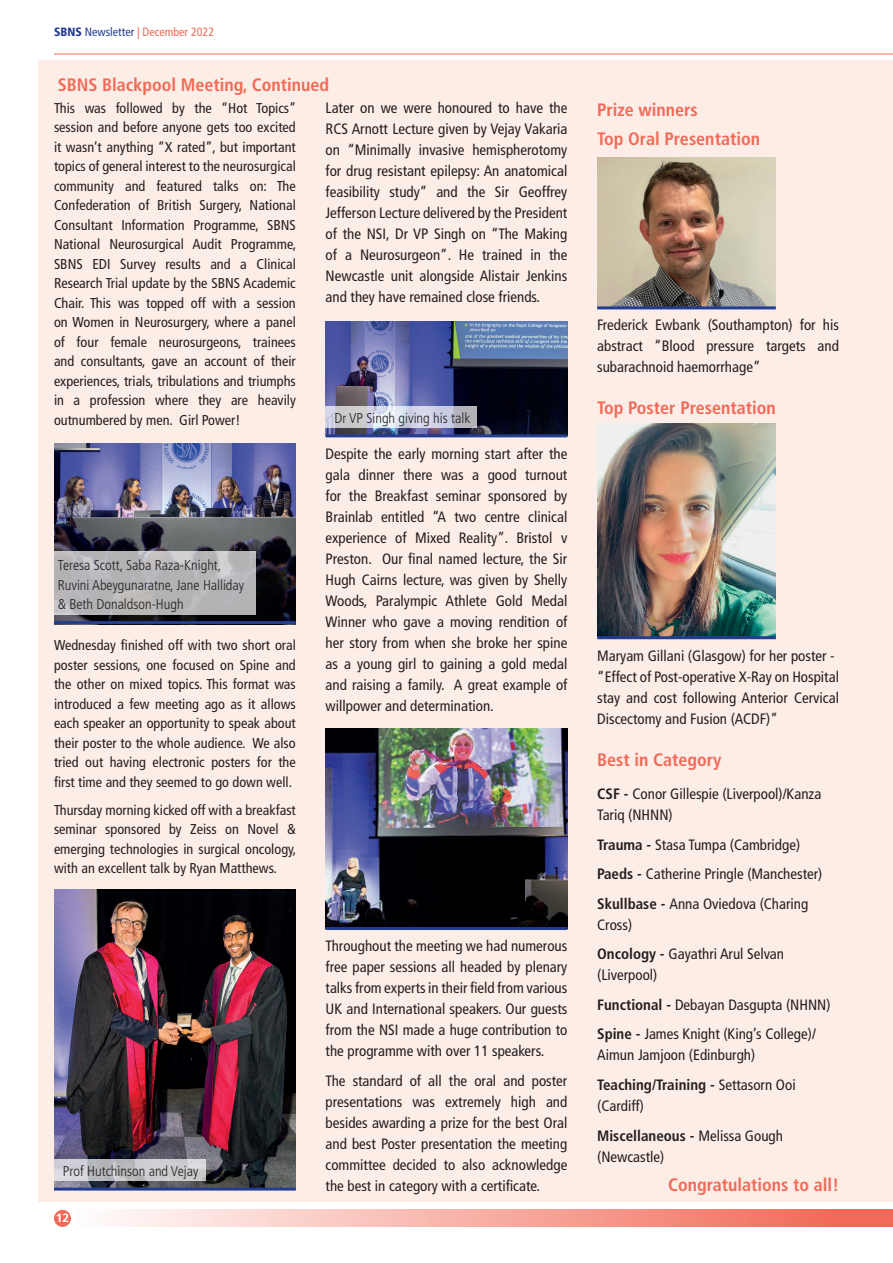
<style>
.page{position:relative;width:893px;height:1263px;background:#fff}
.page>*{position:absolute;margin:0;border:0;box-sizing:border-box;transform-origin:0 0}
.t1{font:700 condensed 18px/29.5px "Frutiger LT Std";color:#f26a57}
.t2{font:condensed 15px/21px "Frutiger LT Std";color:#231f20}
.t3{font:condensed 14.25px/19.5px "Frutiger LT Std";color:#231f20;text-align:justify}
.t4{font:300 condensed 14.25px/19.5px "Frutiger LT Std";color:#231f20}
.t5{font:condensed 12px "Frutiger LT Std";color:#f26a57}
.t6{font:700 12px "Frutiger LT Std";color:#fff}
.s1{font-weight:900;color:#233d93}
.s2{color:#233d93}
.s3{font-weight:700}
</style>
<div class="page">
<div style="left:75px;top:1210px;width:818px;height:17px;background:linear-gradient(to right,#fefdfd,#f1614d)"></div>
<div style="left:54px;top:1210px;width:17px;height:17px;background:#f26a57;border-radius:50%"></div>
<hr style="left:54px;top:54px;width:839px;height:1px;background:#f26a57">
<div style="left:38px;top:60px;width:855px;height:1141px;background:#fdede7"></div>
<img style="left:326px;top:728px;width:241px;height:199px">
<img style="left:597px;top:158px;width:179px;height:148px">
<img style="left:597px;top:424px;width:179px;height:212px">
<img style="left:54px;top:443px;width:242px;height:178px">
<svg style="left:54px;top:551px;width:201px;height:63px;background:#b7b7b9"></svg>
<hr style="left:326px;top:927px;width:241px;height:3px;background:#233d93">
<hr style="left:597px;top:306px;width:179px;height:3px;background:#233d93">
<hr style="left:597px;top:636px;width:179px;height:3px;background:#233d93">
<hr style="left:54px;top:621px;width:242px;height:3px;background:#233d93">
<img style="left:326px;top:321px;width:241px;height:113px">
<svg style="left:326px;top:406px;width:151px;height:22px;background:#ced0dc"></svg>
<img style="left:54px;top:889px;width:242px;height:298px">
<svg style="left:54px;top:1160px;width:151px;height:21px;background:#c8c7cc"></svg>
<hr style="left:54px;top:1187px;width:242px;height:3px;background:#233d93">
<hr style="left:326px;top:434px;width:241px;height:3px;background:#233d93">
<p class="t5" style="left:54px;top:24px;width:162px"><span class="s1">SBNS</span> <span class="s2">Newsletter</span> | December 2022</p>
<p class="t1" style="left:58px;top:70px;width:273px">SBNS Blackpool Meeting, Continued</p>
<p class="t3" style="left:54px;top:98px;width:244px">This was followed by the “Hot Topics” session and before anyone gets too excited it wasn’t anything “X rated”, but important topics of general interest to the neurosurgical community and featured talks on: The Confederation of British Surgery, National Consultant Information Programme, SBNS National Neurosurgical Audit Programme, SBNS EDI Survey results and a Clinical Research Trial update by the SBNS Academic Chair. This was topped off with a session on Women in Neurosurgery, where a panel of four female neurosurgeons, trainees and consultants, gave an account of their experiences, trials, tribulations and triumphs in a profession where they are heavily outnumbered by men. Girl Power!</p>
<p class="t4" style="left:58px;top:556px;width:188px">Teresa Scott, Saba Raza-Knight,<br>Ruvini Abeygunaratne, Jane Halliday &amp; Beth Donaldson-Hugh</p>
<p class="t3" style="left:54px;top:636px;width:243px">Wednesday finished off with two short oral poster sessions, one focused on Spine and the other on mixed topics. This format was introduced a few meeting ago as it allows each speaker an opportunity to speak about their poster to the whole audience. We also tried out having electronic posters for the first time and they seemed to go down well.</p>
<p class="t3" style="left:54px;top:800px;width:244px">Thursday morning kicked off with a breakfast seminar sponsored by Zeiss on Novel &amp; emerging technologies in surgical oncology, with an excellent talk by Ryan Matthews.</p>
<p class="t4" style="left:63px;top:1161px;width:137px">Prof Hutchinson and Vejay</p>
<p class="t6" style="left:56px;top:1210px;width:15px">12</p>
<p class="t2" style="left:326px;top:98px;width:243px;text-align:justify">Later on we were honoured to have the RCS Arnott Lecture given by Vejay Vakaria on “Minimally invasive hemispherotomy for drug resistant epilepsy: An anatomical feasibility study” and the Sir Geoffrey Jefferson Lecture delivered by the President of the NSI, Dr VP Singh on “The Making of a Neurosurgeon”. He trained in the Newcastle unit alongside Alistair Jenkins and they have remained close friends.</p>
<p class="t1" style="left:597px;top:95px;width:164px">Prize winners<br>Top Oral Presentation</p>
<p class="t4" style="left:334px;top:408px;width:137px">Dr VP Singh giving his talk</p>
<p class="t2" style="left:326px;top:444px;width:243px;text-align:justify">Despite the early morning start after the gala dinner there was a good turnout for the Breakfast seminar sponsored by Brainlab entitled “A two centre clinical experience of Mixed Reality”. Bristol v Preston. Our final named lecture, the Sir Hugh Cairns lecture, was given by Shelly Woods, Paralympic Athlete Gold Medal Winner who gave a moving rendition of her story from when she broke her spine as a young girl to gaining a gold medal and raising a family. A great example of willpower and determination.</p>
<p class="t2" style="left:326px;top:935px;width:243px;text-align:justify">Throughout the meeting we had numerous free paper sessions all headed by plenary talks from experts in their field from various UK and International speakers. Our guests from the NSI made a huge contribution to the programme with over 11 speakers.</p>
<p class="t2" style="left:326px;top:1070px;width:243px;text-align:justify">The standard of all the oral and poster presentations was extremely high and besides awarding a prize for the best Oral and best Poster presentation the meeting committee decided to also acknowledge the best in category with a certificate.</p>
<p class="t2" style="left:597px;top:315px;width:243px;text-align:justify">Frederick Ewbank (Southampton) for his abstract “Blood pressure targets and subarachnoid haemorrhage”</p>
<p class="t1" style="left:597px;top:393px;width:180px">Top Poster Presentation</p>
<p class="t2" style="left:597px;top:645px;width:243px">Maryam Gillani (Glasgow) for her poster - “Effect of Post-operative X-Ray on Hospital stay and cost following Anterior Cervical Discectomy and Fusion (ACDF)”</p>
<p class="t1" style="left:597px;top:745px;width:126px">Best in Category</p>
<p class="t2" style="left:597px;top:784px;width:226px"><span class="s3">CSF -</span> Conor Gillespie (Liverpool)/Kanza<br>Tariq (NHNN)</p>
<p class="t2" style="left:597px;top:830px;width:227px;line-height:29.5px"><span class="s3">Trauma -</span> Stasa Tumpa (Cambridge)<br><span class="s3">Paeds -</span> Catherine Pringle (Manchester)<br><span class="s3">Skullbase -</span> Anna Oviedova (Charing</p>
<p class="t2" style="left:597px;top:910px;width:188px;line-height:29.5px">Cross)<br><span class="s3">Oncology -</span> Gayathri Arul Selvan</p>
<p class="t2" style="left:597px;top:960px;width:235px;line-height:29.5px">(Liverpool)<br><span class="s3">Functional -</span> Debayan Dasgupta (NHNN)<br><span class="s3">Spine -</span> James Knight (King’s College)/</p>
<p class="t2" style="left:597px;top:1040px;width:200px;line-height:29.5px">Aimun Jamjoon (Edinburgh)<br><span class="s3">Teaching/Training -</span> Settasorn Ooi</p>
<p class="t2" style="left:597px;top:1091px;width:187px;line-height:29.5px">(Cardiff)<br><span class="s3">Miscellaneous -</span> Melissa Gough</p>
<p class="t2" style="left:597px;top:1146px;width:69px">(Newcastle)</p>
<p class="t1" style="left:668px;top:1169px;width:172px">Congratulations to all!</p>
</div>
